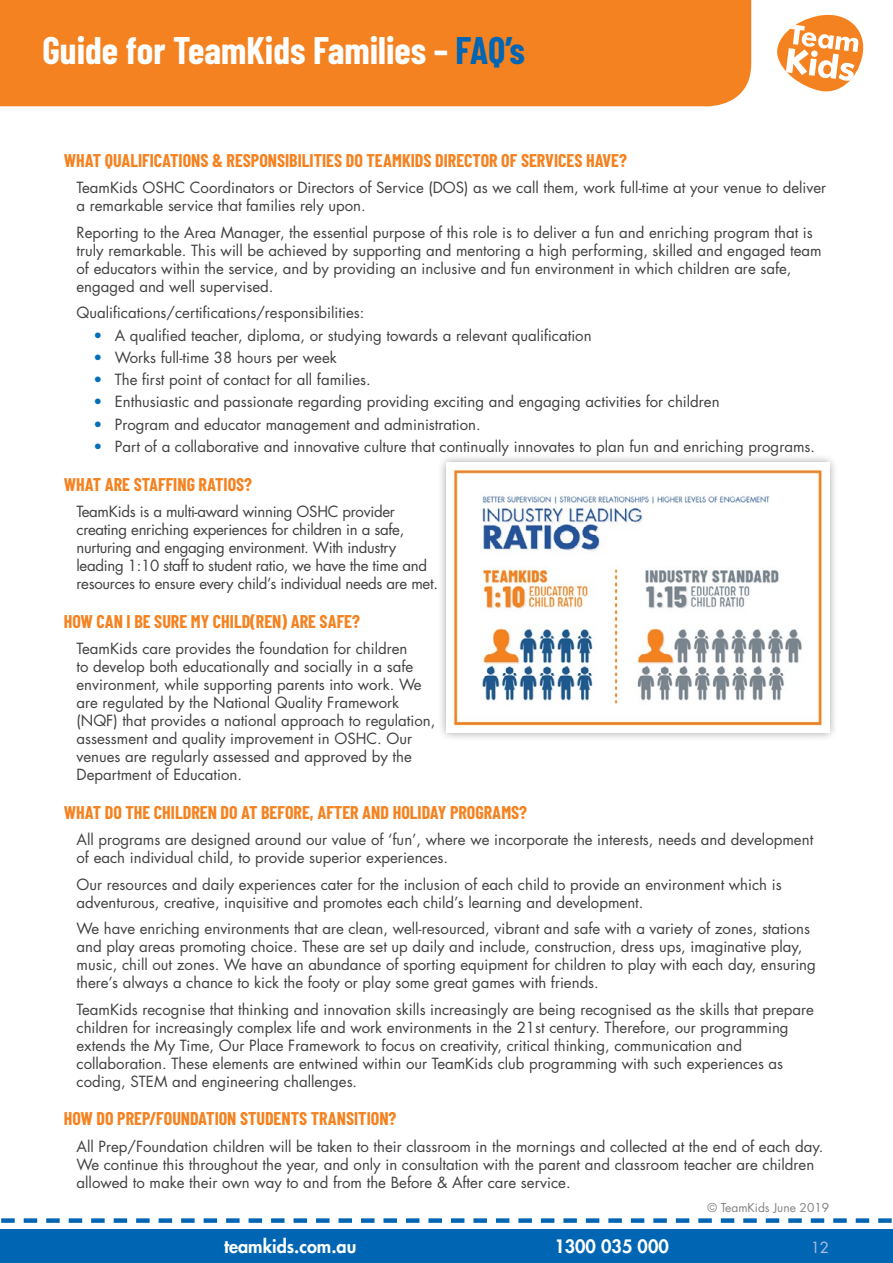
<style>
.page{position:relative;width:893px;height:1263px;background:#fff}
.page>*{position:absolute;margin:0;border:0;box-sizing:border-box;transform-origin:0 0}
.t1{font:700 37.5px "Barlow Condensed";color:#fff}
.Heading1{font:700 18px "Barlow Condensed";color:#f58220}
.t2{font:800 18px "Futura Std";color:#fff}
.Body{font:15px/18px "Futura Std";color:#414042}
.Body-2{font:15px/18px "Futura Std";letter-spacing:-.02em;color:#414042}
.t3{font:15px "Futura Std";color:#aec0e3}
.t4{font:12px "Futura Std";color:#808285}
.s1{color:#0066b3}
.s2{color:#006fb8}
</style>
<div class="page">
<div style="left:0;top:1229px;width:893px;height:34px;background:#0066b3"></div>
<div style="left:0;top:0;width:751px;height:106px;background:#f58220"></div>
<svg style="left:777px;top:14px;width:87px;height:78px"></svg>
<svg style="left:1px;top:1218px;width:891px;height:5px"></svg>
<div style="left:437px;top:453px;width:402px;height:288px;background:#000;opacity:.4"></div>
<img style="left:446px;top:462px;width:383px;height:270px">
<h1 class="t1" style="left:43px;top:27px;width:484px">Guide for TeamKids Families – <span class="s1">FAQ’s</span></h1>
<p class="Heading1" style="left:64px;top:149px;width:565px">WHAT QUALIFICATIONS &amp; RESPONSIBILITIES DO TEAMKIDS DIRECTOR OF SERVICES HAVE?</p>
<p class="Body" style="left:77px;top:179px;width:751px">TeamKids OSHC Coordinators or Directors of Service (DOS) as we call them, work full-time at your venue to deliver a remarkable service that families rely upon.</p>
<p class="Body" style="left:77px;top:223px;width:747px">Reporting to the Area Manager, the essential purpose of this role is to deliver a fun and enriching program that is truly remarkable. This will be achieved by supporting and mentoring a high performing, skilled and engaged team of educators within the service, and by providing an inclusive and fun environment in which children are safe, engaged and well supervised.</p>
<p class="Body" style="left:77px;top:304px;width:289px">Qualifications/certifications/responsibilities:</p>
<p class="Body" style="left:94px;top:326px;width:500px"><span class="s2">•</span> A qualified teacher, diploma, or studying towards a relevant qualification</p>
<p class="Body" style="left:94px;top:348px;width:245px"><span class="s2">•</span> Works full-time 38 hours per week</p>
<p class="Body" style="left:94px;top:371px;width:279px"><span class="s2">•</span> The first point of contact for all families.</p>
<p class="Body" style="left:94px;top:393px;width:628px"><span class="s2">•</span> Enthusiastic and passionate regarding providing exciting and engaging activities for children</p>
<p class="Body" style="left:94px;top:415px;width:389px"><span class="s2">•</span> Program and educator management and administration.</p>
<p class="Body" style="left:94px;top:437px;width:723px"><span class="s2">•</span> Part of a collaborative and innovative culture that continually innovates to plan fun and enriching programs.</p>
<p class="Heading1" style="left:64px;top:473px;width:190px">WHAT ARE STAFFING RATIOS?</p>
<p class="Body-2" style="left:77px;top:503px;width:363px">TeamKids is a multi-award winning OSHC provider creating enriching experiences for children in a safe, nurturing and engaging environment. With industry leading 1:10 staff to student ratio, we have the time and resources to ensure every child’s individual needs are met.</p>
<p class="Heading1" style="left:64px;top:610px;width:298px">HOW CAN I BE SURE MY CHILD(REN) ARE SAFE?</p>
<p class="Body" style="left:77px;top:640px;width:360px">TeamKids care provides the foundation for children<br>to develop both educationally and socially in a safe environment, while supporting parents into work. We are regulated by the National Quality Framework (NQF) that provides a national approach to regulation, assessment and quality improvement in OSHC. Our venues are regularly assessed and approved by the Department of Education.</p>
<p class="Heading1" style="left:64px;top:801px;width:465px">WHAT DO THE CHILDREN DO AT BEFORE, AFTER AND HOLIDAY PROGRAMS?</p>
<p class="Body" style="left:77px;top:831px;width:738px">All programs are designed around our value of ‘fun’, where we incorporate the interests, needs and development of each individual child, to provide superior experiences.</p>
<p class="Body" style="left:77px;top:875px;width:707px">Our resources and daily experiences cater for the inclusion of each child to provide an environment which is adventurous, creative, inquisitive and promotes each child’s learning and development.</p>
<p class="Body" style="left:77px;top:920px;width:741px">We have enriching environments that are clean, well-resourced, vibrant and safe with a variety of zones, stations and play areas promoting choice. These are set up daily and include, construction, dress ups, imaginative play, music, chill out zones. We have an abundance of sporting equipment for children to play with each day, ensuring there’s always a chance to kick the footy or play some great games with friends.</p>
<p class="Body" style="left:77px;top:1000px;width:739px">TeamKids recognise that thinking and innovation skills increasingly are being recognised as the skills that prepare children for increasingly complex life and work environments in the 21st century. Therefore, our programming extends the My Time, Our Place Framework to focus on creativity, critical thinking, communication and collaboration. These elements are entwined within our TeamKids club programming with such experiences as coding, STEM and engineering challenges.</p>
<p class="Heading1" style="left:64px;top:1108px;width:334px">HOW DO PREP/FOUNDATION STUDENTS TRANSITION?</p>
<p class="Body" style="left:77px;top:1137px;width:748px">All Prep/Foundation children will be taken to their classroom in the mornings and collected at the end of each day.<br>We continue this throughout the year, and only in consultation with the parent and classroom teacher are children allowed to make their own way to and from the Before &amp; After care service.</p>
<p class="t2" style="left:224px;top:1235px;width:134px">teamkids.com.au</p>
<p class="t2" style="left:554px;top:1235px;width:116px">1300 035 000</p>
<p class="t4" style="left:707px;top:1200px;width:123px">© TeamKids June 2019</p>
<p class="t3" style="left:811px;top:1237px;width:20px">12</p>
</div>
